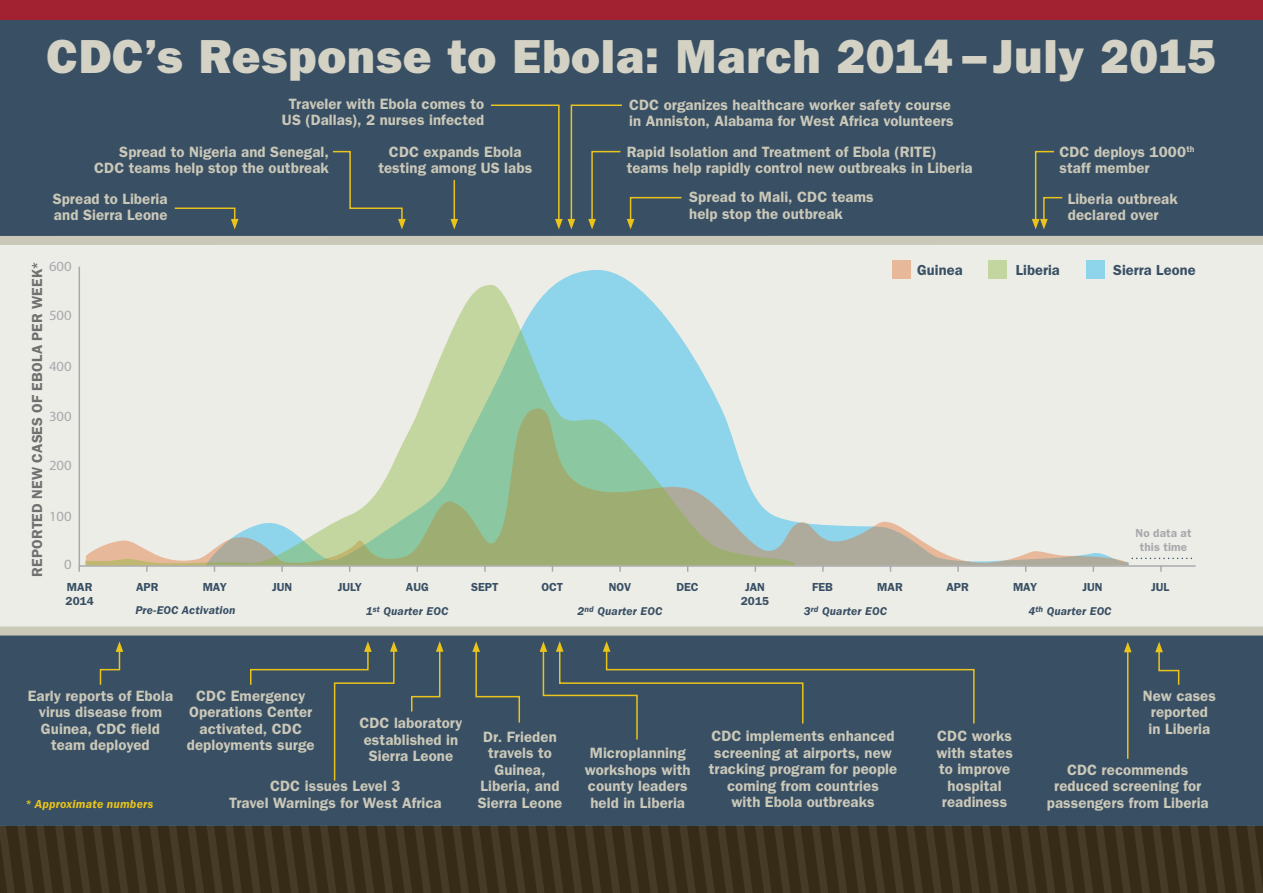
<style>
.page{position:relative;width:1263px;height:893px;background:#fff}
.page>*{position:absolute;margin:0;border:0;box-sizing:border-box;transform-origin:0 0}
.Timeline_Header{font:48px "ITC Franklin Gothic Std Hvy";letter-spacing:.015em;color:#d3d2c4}
.Timeline_text{font:600 15px/16.5px "ITC Franklin Gothic Std";letter-spacing:.005em;color:#cac8b8;text-align:center}
.t1{font:600 14.55px "ITC Franklin Gothic Std";letter-spacing:.01em;color:#707070}
.t2{font:600 14.55px "ITC Franklin Gothic Std";letter-spacing:.005em;color:#394f64}
.t3{font:14.1px "Myriad Pro";color:#a8a9ad;scale:1.04 1}
.Timeline_text-2{font:italic 600 12px "ITC Franklin Gothic Std";letter-spacing:.015em;color:#eac41b}
.t4{font:italic 600 11.7px "ITC Franklin Gothic Std";letter-spacing:.01em;color:#394f64}
.t5{font:600 11.7px/14px "ITC Franklin Gothic Std";color:#394f64}
.t6{font:600 11.7px/14px "ITC Franklin Gothic Std";letter-spacing:.015em;color:#a8a9ad;text-align:center}
</style>
<div class="page">
<div style="left:0;top:20px;width:1263px;height:805px;background:#394f64"></div>
<div style="left:0;top:240px;width:1263px;height:391px;background:#ecede7"></div>
<div style="left:0;top:236px;width:1263px;height:9px;background:#cac8b8"></div>
<div style="left:0;top:626px;width:1263px;height:9px;background:#cac8b8"></div>
<svg style="left:99px;top:641px;width:24px;height:44px"></svg>
<svg style="left:540px;top:641px;width:435px;height:99px"></svg>
<svg style="left:174px;top:207px;width:65px;height:22px"></svg>
<hr style="left:453px;top:180px;width:2px;height:41px;background:#eac41b">
<svg style="left:450px;top:219px;width:8px;height:10px"></svg>
<svg style="left:490px;top:104px;width:192px;height:125px"></svg>
<svg style="left:78px;top:266px;width:1118px;height:301px"></svg>
<svg style="left:206px;top:270px;width:923px;height:138px"></svg>
<svg style="left:795px;top:408px;width:334px;height:157px"></svg>
<svg style="left:85px;top:285px;width:710px;height:280px"></svg>
<div style="left:892px;top:260px;width:18px;height:19px;background:#e7b99a"></div>
<div style="left:1087px;top:260px;width:18px;height:19px;background:#8ed4ea"></div>
<div style="left:988px;top:260px;width:19px;height:19px;background:#c3d6a0"></div>
<svg style="left:1132px;top:558px;width:63px;height:1px"></svg>
<svg style="left:472px;top:641px;width:48px;height:82px"></svg>
<svg style="left:250px;top:641px;width:148px;height:140px"></svg>
<svg style="left:411px;top:641px;width:32px;height:71px"></svg>
<hr style="left:1127px;top:650px;width:1px;height:109px;background:#eac41b">
<svg style="left:1124px;top:642px;width:7px;height:10px"></svg>
<svg style="left:333px;top:150px;width:73px;height:79px"></svg>
<svg style="left:1032px;top:150px;width:31px;height:79px"></svg>
<svg style="left:1155px;top:642px;width:25px;height:43px"></svg>
<div style="left:0;top:0;width:1263px;height:20px;background:#a32231"></div>
<svg style="left:0;top:825px;width:1263px;height:68px;background:#3b311e"></svg>
<p class="Timeline_Header" style="left:47px;top:28px;width:1171px">CDC’s Response to Ebola: March 2014 –July 2015</p>
<p class="Timeline_text" style="left:282px;top:96px;width:204px">Traveler with Ebola comes to<br>US (Dallas), 2 nurses infected</p>
<p class="Timeline_text" style="left:629px;top:96px;width:326px;text-align:left">CDC organizes healthcare worker safety course in Anniston, Alabama for West Africa volunteers</p>
<p class="Timeline_text" style="left:94px;top:143px;width:236px;text-align:right">Spread to Nigeria and Senegal,<br>CDC teams help stop the outbreak</p>
<p class="Timeline_text" style="left:378px;top:143px;width:155px">CDC expands Ebola testing among US labs</p>
<p class="Timeline_text" style="left:627px;top:143px;width:347px;text-align:left">Rapid Isolation and Treatment of Ebola (RITE) teams help rapidly control new outbreaks in Liberia</p>
<p class="Timeline_text" style="left:1059px;top:143px;width:137px;text-align:left">CDC deploys 1000<sup>th </sup>staff member</p>
<p class="Timeline_text" style="left:53px;top:190px;width:116px;text-align:left">Spread to Liberia and Sierra Leone</p>
<p class="Timeline_text" style="left:689px;top:189px;width:186px;text-align:left">Spread to Mali, CDC teams help stop the outbreak</p>
<p class="Timeline_text" style="left:1068px;top:190px;width:111px;text-align:left">Liberia outbreak declared over</p>
<p class="t3" style="left:49px;top:257px;width:23px">600</p>
<p class="t1" style="left:29px;top:577px;width:317px;rotate:-90deg">REPORTED NEW CASES OF EBOLA PER WEEK*</p>
<p class="t2" style="left:917px;top:261px;width:47px">Guinea</p>
<p class="t2" style="left:1016px;top:261px;width:45px">Liberia</p>
<p class="t2" style="left:1113px;top:261px;width:84px">Sierra Leone</p>
<p class="t3" style="left:49px;top:307px;width:23px">500</p>
<p class="t3" style="left:49px;top:358px;width:23px">400</p>
<p class="t3" style="left:49px;top:407px;width:23px">300</p>
<p class="t3" style="left:49px;top:457px;width:23px">200</p>
<p class="t3" style="left:49px;top:507px;width:23px">100</p>
<p class="t3" style="left:64px;top:556px;width:9px">0</p>
<p class="t5" style="left:66px;top:580px;width:30px">MAR<br>2014</p>
<p class="t5" style="left:136px;top:580px;width:24px">APR</p>
<p class="t5" style="left:203px;top:580px;width:26px">MAY</p>
<p class="t5" style="left:272px;top:580px;width:22px">JUN</p>
<p class="t5" style="left:338px;top:580px;width:26px">JULY</p>
<p class="t5" style="left:406px;top:580px;width:24px">AUG</p>
<p class="t5" style="left:471px;top:580px;width:29px">SEPT</p>
<p class="t5" style="left:541px;top:580px;width:23px">OCT</p>
<p class="t5" style="left:609px;top:580px;width:24px">NOV</p>
<p class="t5" style="left:676px;top:580px;width:24px">DEC</p>
<p class="t5" style="left:741px;top:580px;width:30px;text-align:center">JAN<br>2015</p>
<p class="t5" style="left:812px;top:580px;width:22px">FEB</p>
<p class="t5" style="left:877px;top:580px;width:27px">MAR</p>
<p class="t5" style="left:946px;top:580px;width:24px">APR</p>
<p class="t5" style="left:1013px;top:580px;width:26px">MAY</p>
<p class="t5" style="left:1082px;top:580px;width:22px">JUN</p>
<p class="t5" style="left:1151px;top:580px;width:20px">JUL</p>
<p class="t6" style="left:1135px;top:526px;width:58px">No data at this time</p>
<p class="t4" style="left:135px;top:603px;width:102px">Pre-EOC Activation</p>
<p class="t4" style="left:366px;top:605px;width:84px">1<sup>st</sup> Quarter EOC</p>
<p class="t4" style="left:578px;top:605px;width:86px">2<sup>nd</sup> Quarter EOC</p>
<p class="t4" style="left:804px;top:605px;width:85px">3<sup>rd</sup> Quarter EOC</p>
<p class="t4" style="left:1028px;top:605px;width:85px">4<sup>th</sup> Quarter EOC</p>
<p class="Timeline_text" style="left:28px;top:687px;width:147px">Early reports of Ebola virus disease from<br>Guinea, CDC field team deployed</p>
<p class="Timeline_text" style="left:187px;top:687px;width:129px">CDC Emergency<br>Operations Center activated, CDC deployments surge</p>
<p class="Timeline_text" style="left:359px;top:715px;width:104px">CDC laboratory established in<br>Sierra Leone</p>
<p class="Timeline_text-2" style="left:26px;top:797px;width:129px">* Approximate numbers</p>
<p class="Timeline_text" style="left:229px;top:778px;width:214px">CDC issues Level 3<br>Travel Warnings for West Africa</p>
<p class="Timeline_text" style="left:478px;top:728px;width:86px">Dr. Frieden travels to<br>Guinea,<br>Liberia, and<br>Sierra Leone</p>
<p class="Timeline_text" style="left:585px;top:745px;width:107px">Microplanning workshops with county leaders held in Liberia</p>
<p class="Timeline_text" style="left:709px;top:728px;width:190px">CDC implements enhanced screening at airports, new tracking program for people coming from countries<br>with Ebola outbreaks</p>
<p class="Timeline_text" style="left:936px;top:728px;width:78px">CDC works with states to improve hospital readiness</p>
<p class="Timeline_text" style="left:1143px;top:687px;width:75px">New cases reported<br>in Liberia</p>
<p class="Timeline_text" style="left:1047px;top:761px;width:163px">CDC recommends reduced screening for passengers from Liberia</p>
</div>
